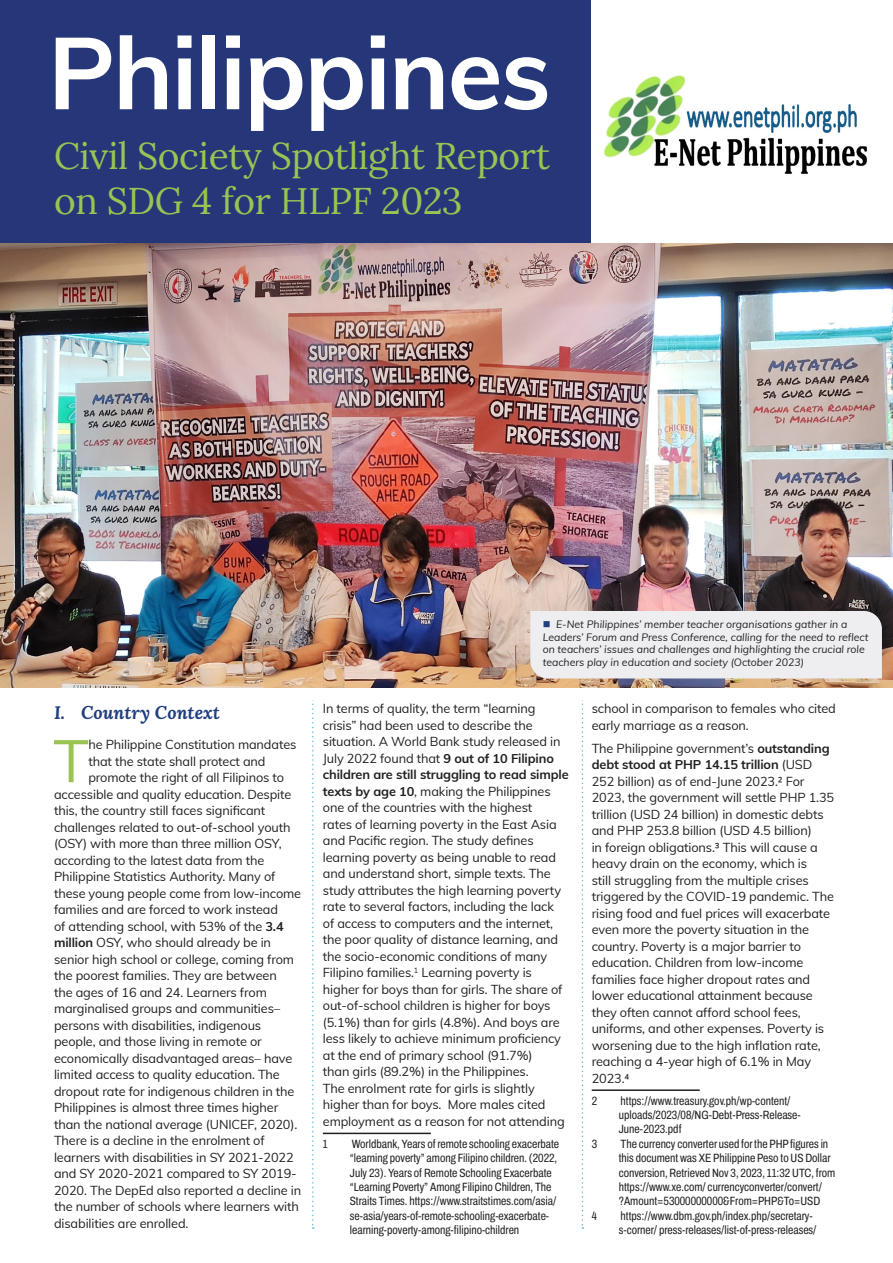
<style>
.page{position:relative;width:893px;height:1263px;background:#fff}
.page>*{position:absolute;margin:0;border:0;box-sizing:border-box;transform-origin:0 0}
.country_title{font:700 100.5px "Muli";letter-spacing:-.02em;color:#fff}
.drop_cap{font:59.1px "Muli";color:#99c353}
.quote_1{font:37.2px/44.5px "Lora";letter-spacing:-.01em;color:#99c353}
.t1{font:italic 700 18px "Lora";color:#213f7e}
.Body_text_1{font:12.75px/16.5px "Muli";letter-spacing:-.01em;color:#231f20}
.drop_cap-2{font:12.75px "Muli";letter-spacing:-.01em;color:#231f20}
.FOOTNOTE{font:12px/14.4px "Archivo Condensed";color:#231f20}
.t2{font:italic 10.5px/12.6px "Muli";color:#231f20}
.s1{font-weight:700}
.s2{color:#213f7e}
</style>
<div class="page">
<svg style="left:312px;top:700px;width:2px;height:529px"></svg>
<img style="left:0;top:243px;width:893px;height:445px">
<div style="left:0;top:0;width:893px;height:243px;background:#263779"></div>
<div style="left:592px;top:0;width:301px;height:243px;background:#fff"></div>
<hr style="left:323px;top:1133px;width:108px;height:1px;background:#231f20">
<img style="left:530px;top:81px;width:352px;height:1148px">
<img style="left:596px;top:75px;width:286px;height:135px">
<p class="country_title" style="left:48px;top:0;width:505px">Philippines</p>
<p class="quote_1" style="left:54px;top:131px;width:498px">Civil Society Spotlight Report on SDG 4 for HLPF 2023</p>
<p class="t1" style="left:54px;top:700px;width:167px">I. Country Context</p>
<p class="drop_cap" style="left:53px;top:718px;width:37px">T</p>
<p class="drop_cap-2" style="left:88px;top:735px;width:210px">he Philippine Constitution mandates</p>
<p class="drop_cap-2" style="left:88px;top:752px;width:179px">that the state shall protect and</p>
<p class="drop_cap-2" style="left:88px;top:768px;width:197px">promote the right of all Filipinos to</p>
<p class="drop_cap-2" style="left:54px;top:785px;width:239px">accessible and quality education. Despite</p>
<p class="drop_cap-2" style="left:54px;top:801px;width:213px">this, the country still faces significant</p>
<p class="drop_cap-2" style="left:54px;top:818px;width:238px">challenges related to out-of-school youth</p>
<p class="drop_cap-2" style="left:54px;top:834px;width:229px">(OSY) with more than three million OSY,</p>
<p class="drop_cap-2" style="left:54px;top:851px;width:212px">according to the latest data from the</p>
<p class="drop_cap-2" style="left:54px;top:867px;width:223px">Philippine Statistics Authority. Many of</p>
<p class="drop_cap-2" style="left:54px;top:884px;width:249px">these young people come from low-income</p>
<p class="drop_cap-2" style="left:54px;top:900px;width:226px">families and are forced to work instead</p>
<p class="drop_cap-2" style="left:54px;top:917px;width:231px">of attending school, with 53% of the <span class="s1">3.4</span></p>
<p class="drop_cap-2" style="left:54px;top:933px;width:219px"><span class="s1">million</span> OSY, who should already be in</p>
<p class="drop_cap-2" style="left:54px;top:950px;width:242px">senior high school or college, coming from</p>
<p class="drop_cap-2" style="left:54px;top:966px;width:224px">the poorest families. They are between</p>
<p class="drop_cap-2" style="left:54px;top:983px;width:214px">the ages of 16 and 24. Learners from</p>
<p class="drop_cap-2" style="left:54px;top:999px;width:228px">marginalised groups and communities–</p>
<p class="drop_cap-2" style="left:54px;top:1016px;width:209px">persons with disabilities, indigenous</p>
<p class="drop_cap-2" style="left:54px;top:1032px;width:209px">people, and those living in remote or</p>
<p class="drop_cap-2" style="left:54px;top:1049px;width:240px">economically disadvantaged areas– have</p>
<p class="drop_cap-2" style="left:54px;top:1065px;width:227px">limited access to quality education. The</p>
<p class="drop_cap-2" style="left:54px;top:1082px;width:242px">dropout rate for indigenous children in the</p>
<p class="drop_cap-2" style="left:54px;top:1098px;width:226px">Philippines is almost three times higher</p>
<p class="drop_cap-2" style="left:54px;top:1115px;width:245px">than the national average (UNICEF, 2020).</p>
<p class="drop_cap-2" style="left:54px;top:1131px;width:212px">There is a decline in the enrolment of</p>
<p class="drop_cap-2" style="left:54px;top:1148px;width:241px">learners with disabilities in SY 2021-2022</p>
<p class="drop_cap-2" style="left:54px;top:1164px;width:244px">and SY 2020-2021 compared to SY 2019-</p>
<p class="drop_cap-2" style="left:54px;top:1181px;width:249px">2020. The DepEd also reported a decline in</p>
<p class="drop_cap-2" style="left:54px;top:1197px;width:247px">the number of schools where learners with</p>
<p class="drop_cap-2" style="left:54px;top:1214px;width:136px">disabilities are enrolled.</p>
<p class="t2" style="left:543px;top:618px;width:327px"><span class="s2">■</span> E-Net Philippines’ member teacher organisations gather in a Leaders’ Forum and Press Conference, calling for the need to reflect on teachers’ issues and challenges and highlighting the crucial role teachers play in education and society (October 2023)</p>
<p class="Body_text_1" style="left:323px;top:700px;width:247px">In terms of quality, the term “learning crisis” had been used to describe the situation. A World Bank study released in July 2022 found that <span class="s1">9 out of 10 Filipino children are still struggling to read simple texts by age 10</span>, making the Philippines one of the countries with the highest<br>rates of learning poverty in the East Asia and Pacific region. The study defines learning poverty as being unable to read and understand short, simple texts. The study attributes the high learning poverty rate to several factors, including the lack<br>of access to computers and the internet, the poor quality of distance learning, and the socio-economic conditions of many Filipino families.<sup>1</sup> Learning poverty is higher for boys than for girls. The share of out-of-school children is higher for boys (5.1%) than for girls (4.8%). And boys are less likely to achieve minimum proficiency at the end of primary school (91.7%)<br>than girls (89.2%) in the Philippines.<br>The enrolment rate for girls is slightly higher than for boys. More males cited employment as a reason for not attending</p>
<p class="FOOTNOTE" style="left:323px;top:1136px;width:6px">1</p>
<p class="FOOTNOTE" style="left:350px;top:1136px;width:211px">Worldbank, Years of remote schooling exacerbate “learning poverty” among Filipino children. (2022, July 23). Years of Remote Schooling Exacerbate “Learning Poverty” Among Filipino Children, The Straits Times. https://www.straitstimes.com/asia/ se-asia/years-of-remote-schooling-exacerbate&shy;learning-poverty-among-filipino-children</p>
<p class="Body_text_1" style="left:592px;top:700px;width:246px">school in comparison to females who cited early marriage as a reason.</p>
<p class="Body_text_1" style="left:592px;top:739px;width:244px">The Philippine government’s <span class="s1">outstanding debt stood at PHP 14.15 trillion</span> (USD 252 billion) as of end-June 2023.2 For 2023, the government will settle PHP 1.35 trillion (USD 24 billion) in domestic debts and PHP 253.8 billion (USD 4.5 billion)<br>in foreign obligations.3 This will cause a heavy drain on the economy, which is<br>still struggling from the multiple crises triggered by the COVID-19 pandemic. The rising food and fuel prices will exacerbate even more the poverty situation in the country. Poverty is a major barrier to education. Children from low-income families face higher dropout rates and lower educational attainment because they often cannot afford school fees, uniforms, and other expenses. Poverty is worsening due to the high inflation rate, reaching a 4-year high of 6.1% in May 2023.4</p>
<p class="FOOTNOTE" style="left:592px;top:1093px;width:7px">2</p>
<p class="FOOTNOTE" style="left:619px;top:1093px;width:184px">https://www.treasury.gov.ph/wp-content/ uploads/2023/08/NG-Debt-Press-Release-<br>June-2023.pdf</p>
<p class="FOOTNOTE" style="left:592px;top:1136px;width:7px">3</p>
<p class="FOOTNOTE" style="left:619px;top:1136px;width:218px">The currency converter used for the PHPfigures in this document was XE Philippine Peso to US Dollar conversion, Retrieved Nov 3, 2023, 11:32 UTC, from https://www.xe.com/ currencyconverter/convert/ ?Amount=53000000000&amp;From=PHP&amp;To=USD</p>
<p class="FOOTNOTE" style="left:592px;top:1208px;width:7px">4</p>
<p class="FOOTNOTE" style="left:619px;top:1208px;width:199px">https://www.dbm.gov.ph/index.php/secretary&shy;s-corner/ press-releases/list-of-press-releases/</p>
</div>
